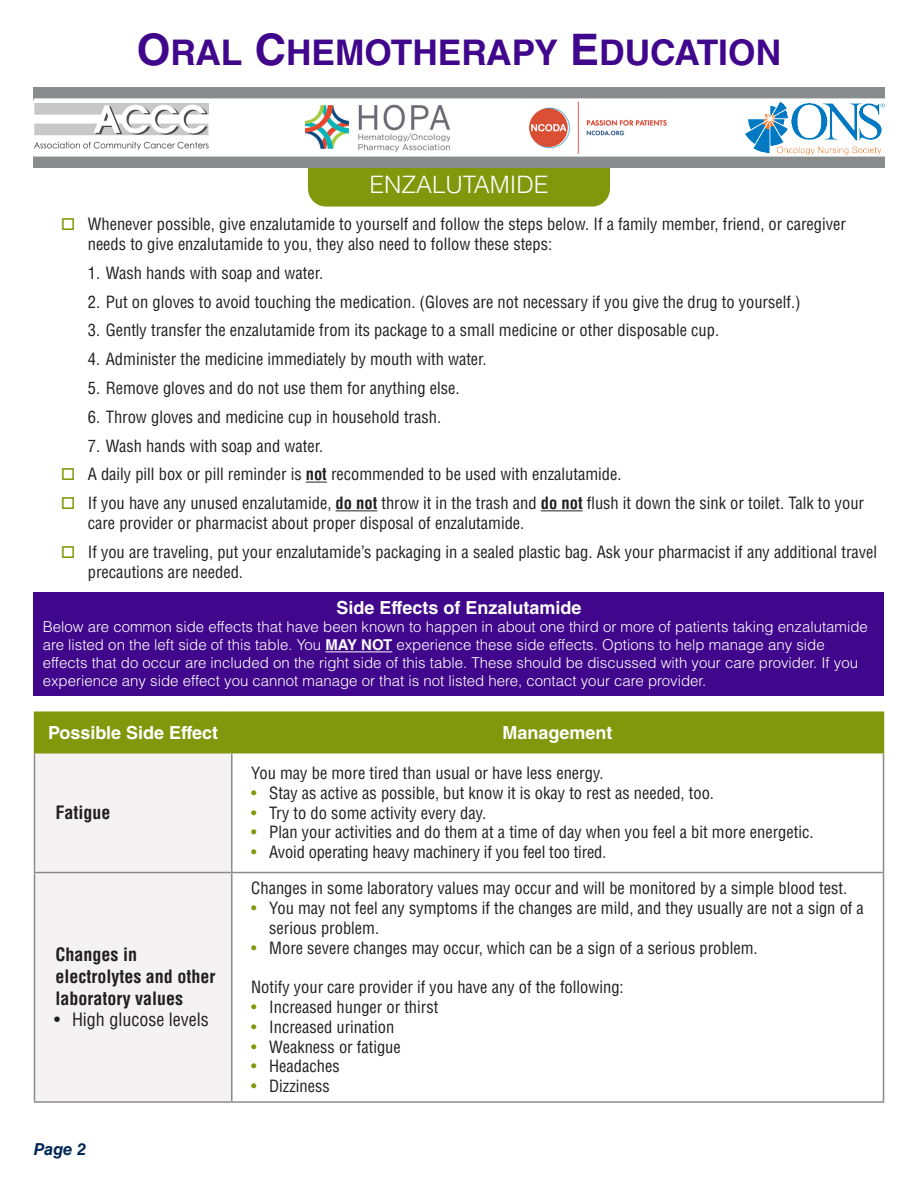
<style>
.page{position:relative;width:918px;height:1188px;background:#fff}
.page>*{position:absolute;margin:0;border:0;box-sizing:border-box;transform-origin:0 0}
.t1{font:700 35.4px "Helvetica LT Std";color:#40068b}
.t2{font:300 24px "Helvetica LT Std";color:#fff}
.table_column_head{font:700 18px "Helvetica LT Std";color:#fff}
.table_bold_text{font:700 condensed 18px/21.6px "Helvetica LT Std";color:#231f20}
.table_bold_text-2{font:condensed 18px "Helvetica LT Std";color:#231f20}
.text{font:condensed 16.5px/19.8px "Helvetica LT Std";color:#231f20}
.table_bullet_point{font:condensed 16.5px/19.8px "Helvetica LT Std";color:#231f20}
.table_Roman_text{font:condensed 16.5px "Helvetica LT Std";color:#231f20}
.t3{font:italic 700 16.5px "Helvetica LT Std";color:#002855}
.t4{font:300 15px/18px "Helvetica LT Std";color:#fff}
.s1{font-size:43.5px}
.s2{color:#81980d}
.s3{font-weight:700}
</style>
<div class="page">
<div style="left:308px;top:140px;width:302px;height:67px;background:#81980d;border-radius:18px"></div>
<div style="left:34px;top:88px;width:850px;height:79px;background:#898c8d"></div>
<div style="left:34px;top:98px;width:852px;height:58px;background:#fff;border:2px solid #fff"></div>
<img style="left:305px;top:104px;width:145px;height:50px">
<img style="left:745px;top:101px;width:140px;height:53px">
<img style="left:34px;top:104px;width:175px;height:45px">
<img style="left:525px;top:99px;width:145px;height:57px">
<div style="left:34px;top:592px;width:850px;height:104px;background:#40068b"></div>
<hr style="left:325px;top:652px;width:67px;height:1px;background:#fff">
<div style="left:35px;top:713px;width:848px;height:39px;background:#81980d"></div>
<div style="left:35px;top:753px;width:196px;height:348px;background:#f5f2f3"></div>
<hr style="left:34px;top:753px;width:1px;height:119px;background:#8a8b8d">
<hr style="left:34px;top:872px;width:198px;height:1px;background:#8a8b8d">
<hr style="left:34px;top:873px;width:1px;height:228px;background:#8a8b8d">
<hr style="left:34px;top:1101px;width:198px;height:2px;background:#8a8b8d">
<hr style="left:231px;top:753px;width:1px;height:119px;background:#8a8b8d">
<hr style="left:883px;top:753px;width:1px;height:119px;background:#8a8b8d">
<hr style="left:232px;top:872px;width:652px;height:1px;background:#8a8b8d">
<hr style="left:231px;top:873px;width:1px;height:228px;background:#8a8b8d">
<hr style="left:883px;top:873px;width:1px;height:228px;background:#8a8b8d">
<hr style="left:232px;top:1101px;width:652px;height:2px;background:#8a8b8d">
<hr style="left:34px;top:711px;width:198px;height:2px;background:#81980d">
<hr style="left:34px;top:713px;width:1px;height:39px;background:#81980d">
<hr style="left:34px;top:752px;width:198px;height:1px;background:#81980d">
<hr style="left:232px;top:711px;width:652px;height:2px;background:#81980d">
<hr style="left:231px;top:713px;width:1px;height:39px;background:#81980d">
<hr style="left:883px;top:713px;width:1px;height:39px;background:#81980d">
<hr style="left:232px;top:752px;width:652px;height:1px;background:#81980d">
<svg style="left:306px;top:482px;width:21px;height:1px"></svg>
<hr style="left:336px;top:510px;width:41px;height:1px;background:#231f20">
<hr style="left:541px;top:510px;width:42px;height:1px;background:#231f20">
<h1 class="t1" style="left:137px;top:31px;width:646px"><span class="s1">O</span>RAL <span class="s1">C</span>HEMOTHERAPY <span class="s1">E</span>DUCATION</h1>
<h2 class="t2" style="left:369px;top:169px;width:181px">ENZALUTAMIDE</h2>
<p class="text" style="left:88px;top:214px;width:760px;text-indent:-27px"><span class="s2">□</span> Whenever possible, give enzalutamide to yourself and follow the steps below. If a family member, friend, or caregiver needs to give enzalutamide to you, they also need to follow these steps:</p>
<p class="text" style="left:88px;top:263px;width:237px">1. Wash hands with soap and water.</p>
<p class="text" style="left:88px;top:292px;width:714px">2. Put on gloves to avoid touching the medication. (Gloves are not necessary if you give the drug to yourself.)</p>
<p class="text" style="left:88px;top:320px;width:633px">3. Gently transfer the enzalutamide from its package to a small medicine or other disposable cup.</p>
<p class="text" style="left:88px;top:349px;width:400px">4. Administer the medicine immediately by mouth with water.</p>
<p class="text" style="left:88px;top:378px;width:373px">5. Remove gloves and do not use them for anything else.</p>
<p class="text" style="left:88px;top:407px;width:355px">6. Throw gloves and medicine cup in household trash.</p>
<p class="text" style="left:88px;top:436px;width:237px">7. Wash hands with soap and water.</p>
<p class="text" style="left:61px;top:464px;width:562px"><span class="s2">□</span> A daily pill box or pill reminder is <span class="s3">not</span> recommended to be used with enzalutamide.</p>
<p class="text" style="left:88px;top:493px;width:778px;text-indent:-27px"><span class="s2">□</span> If you have any unused enzalutamide, <span class="s3">do not</span> throw it in the trash and <span class="s3">do not</span> flush it down the sink or toilet. Talk to your care provider or pharmacist about proper disposal of enzalutamide.</p>
<p class="text" style="left:88px;top:542px;width:791px;text-indent:-27px"><span class="s2">□</span> If you are traveling, put your enzalutamide’s packaging in a sealed plastic bag. Ask your pharmacist if any additional travel precautions are needed.</p>
<p class="table_column_head" style="left:337px;top:597px;width:246px">Side Effects of Enzalutamide</p>
<p class="t4" style="left:43px;top:618px;width:827px">Below are common side effects that have been known to happen in about one third or more of patients taking enzalutamide are listed on the left side of this table. You <span class="s3">MAY NOT</span> experience these side effects. Options to help manage any side effects that do occur are included on the right side of this table. These should be discussed with your care provider. If you experience any side effect you cannot manage or that is not listed here, contact your care provider.</p>
<p class="table_column_head" style="left:48px;top:722px;width:172px">Possible Side Effect</p>
<p class="table_column_head" style="left:503px;top:722px;width:112px">Management</p>
<p class="table_bold_text" style="left:56px;top:802px;width:57px">Fatigue</p>
<p class="table_bold_text" style="left:56px;top:944px;width:161px">Changes in electrolytes and other laboratory values</p>
<p class="table_bold_text-2" style="left:54px;top:1008px;width:156px">• High glucose levels</p>
<p class="t3" style="left:34px;top:1139px;width:54px">Page 2</p>
<p class="table_Roman_text" style="left:251px;top:763px;width:354px">You may be more tired than usual or have less energy.</p>
<p class="table_bullet_point" style="left:251px;top:783px;width:464px"><span class="s2">•</span> Stay as active as possible, but know it is okay to rest as needed, too.</p>
<p class="table_bullet_point" style="left:251px;top:803px;width:236px"><span class="s2">•</span> Try to do some activity every day.</p>
<p class="table_bullet_point" style="left:251px;top:822px;width:564px"><span class="s2">•</span> Plan your activities and do them at a time of day when you feel a bit more energetic.</p>
<p class="table_bullet_point" style="left:251px;top:842px;width:357px"><span class="s2">•</span> Avoid operating heavy machinery if you feel too tired.</p>
<p class="table_bullet_point" style="left:251px;top:878px;width:597px">Changes in some laboratory values may occur and will be monitored by a simple blood test.</p>
<p class="table_bullet_point" style="left:269px;top:898px;width:596px;text-indent:-18px"><span class="s2">•</span> You may not feel any symptoms if the changes are mild, and they usually are not a sign of a serious problem.</p>
<p class="table_bullet_point" style="left:251px;top:938px;width:508px"><span class="s2">•</span> More severe changes may occur, which can be a sign of a serious problem.</p>
<p class="table_bullet_point" style="left:251px;top:977px;width:374px">Notify your care provider if you have any of the following:</p>
<p class="table_bullet_point" style="left:251px;top:997px;width:189px"><span class="s2">•</span> Increased hunger or thirst</p>
<p class="table_bullet_point" style="left:251px;top:1017px;width:145px"><span class="s2">•</span> Increased urination</p>
<p class="table_bullet_point" style="left:251px;top:1037px;width:151px"><span class="s2">•</span> Weakness or fatigue</p>
<p class="table_bullet_point" style="left:251px;top:1056px;width:90px"><span class="s2">•</span> Headaches</p>
<p class="table_bullet_point" style="left:251px;top:1076px;width:80px"><span class="s2">•</span> Dizziness</p>
</div>
